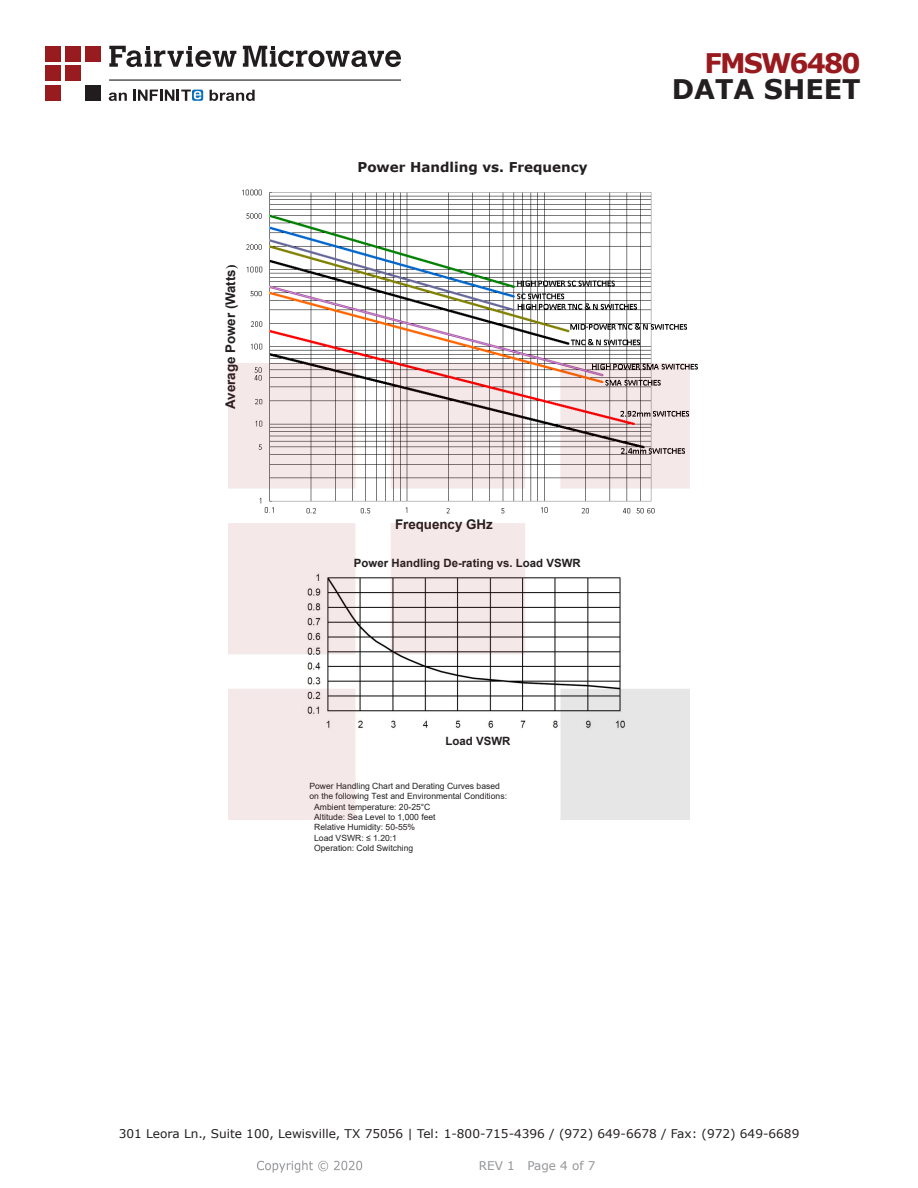
<style>
.page{position:relative;width:918px;height:1188px;background:#fff}
.page>*{position:absolute;margin:0;border:0;box-sizing:border-box;transform-origin:0 0}
.t1{font:700 27px "Verdana";color:#231f20}
.FM{font:700 27px "Verdana";letter-spacing:-.07em;color:#981a1e}
.Head2{font:700 13.5px "Verdana";color:#231f20}
.t2{font:700 13.35px "Arial";color:#231f20}
.t3{font:12px "Verdana";color:#231f20}
.REV_Info{font:12px "Verdana";color:#939598}
.t4{font:700 11.4px "Arial";color:#231f20}
.t5{font:8.55px "Arial";color:#231f20}
.s1{font-family:"Times New Roman"}
</style>
<div class="page">
<img style="left:239px;top:189px;width:459px;height:181px">
<img style="left:257px;top:1160px;width:106px;height:13px">
<img style="left:228px;top:364px;width:462px;height:456px">
<div style="left:45px;top:46px;width:16px;height:15px;background:#971b1f"></div>
<div style="left:65px;top:66px;width:16px;height:15px;background:#971b1f"></div>
<div style="left:85px;top:85px;width:16px;height:16px;background:#211d1e"></div>
<div style="left:45px;top:85px;width:16px;height:16px;background:#971b1f"></div>
<div style="left:85px;top:46px;width:16px;height:15px;background:#971b1f"></div>
<div style="left:45px;top:66px;width:16px;height:15px;background:#971b1f"></div>
<div style="left:65px;top:46px;width:16px;height:15px;background:#971b1f"></div>
<svg style="left:109px;top:46px;width:292px;height:21px"></svg>
<svg style="left:192px;top:90px;width:11px;height:11px"></svg>
<svg style="left:133px;top:90px;width:68px;height:11px"></svg>
<svg style="left:210px;top:90px;width:45px;height:11px"></svg>
<svg style="left:109px;top:93px;width:18px;height:8px"></svg>
<hr style="left:109px;top:80px;width:292px;height:1px;background:#211d1e">
<p class="t2" style="left:221px;top:409px;width:146px;rotate:-90deg">Average Power (Watts<span class="s1">)</span></p>
<p class="Head2" style="left:357px;top:158px;width:232px">Power Handling vs. Frequency</p>
<p class="t2" style="left:395px;top:515px;width:99px">Frequency GHz</p>
<p class="t4" style="left:354px;top:555px;width:228px">Power Handling De-rating vs. Load VSWR</p>
<p class="t4" style="left:446px;top:733px;width:66px">Load VSWR</p>
<p class="t5" style="left:309px;top:780px;width:192px">Power Handling Chart and Derating Curves based</p>
<p class="t5" style="left:309px;top:791px;width:199px">on the following Test and Environmental Conditions:</p>
<p class="t5" style="left:314px;top:801px;width:118px">Ambient temperature: 20-25°C</p>
<p class="t5" style="left:314px;top:811px;width:123px">Altitude: Sea Level to 1,000 feet</p>
<p class="t5" style="left:314px;top:821px;width:102px">Relative Humidity: 50-55%</p>
<p class="t5" style="left:314px;top:832px;width:84px">Load VSWR: ≤ 1.20:1</p>
<p class="t5" style="left:314px;top:842px;width:101px">Operation: Cold Switching</p>
<p class="FM" style="left:704px;top:44px;width:158px">FMSW6480</p>
<p class="t1" style="left:672px;top:70px;width:191px">DATA SHEET</p>
<h3 class="t3" style="left:119px;top:1125px;width:682px">301 Leora Ln., Suite 100, Lewisville, TX 75056 | Tel: 1-800-715-4396 / (972) 649-6678 / Fax: (972) 649-6689</h3>
<p class="REV_Info" style="left:479px;top:1157px;width:118px">REV 1 Page 4 of 7</p>
</div>
